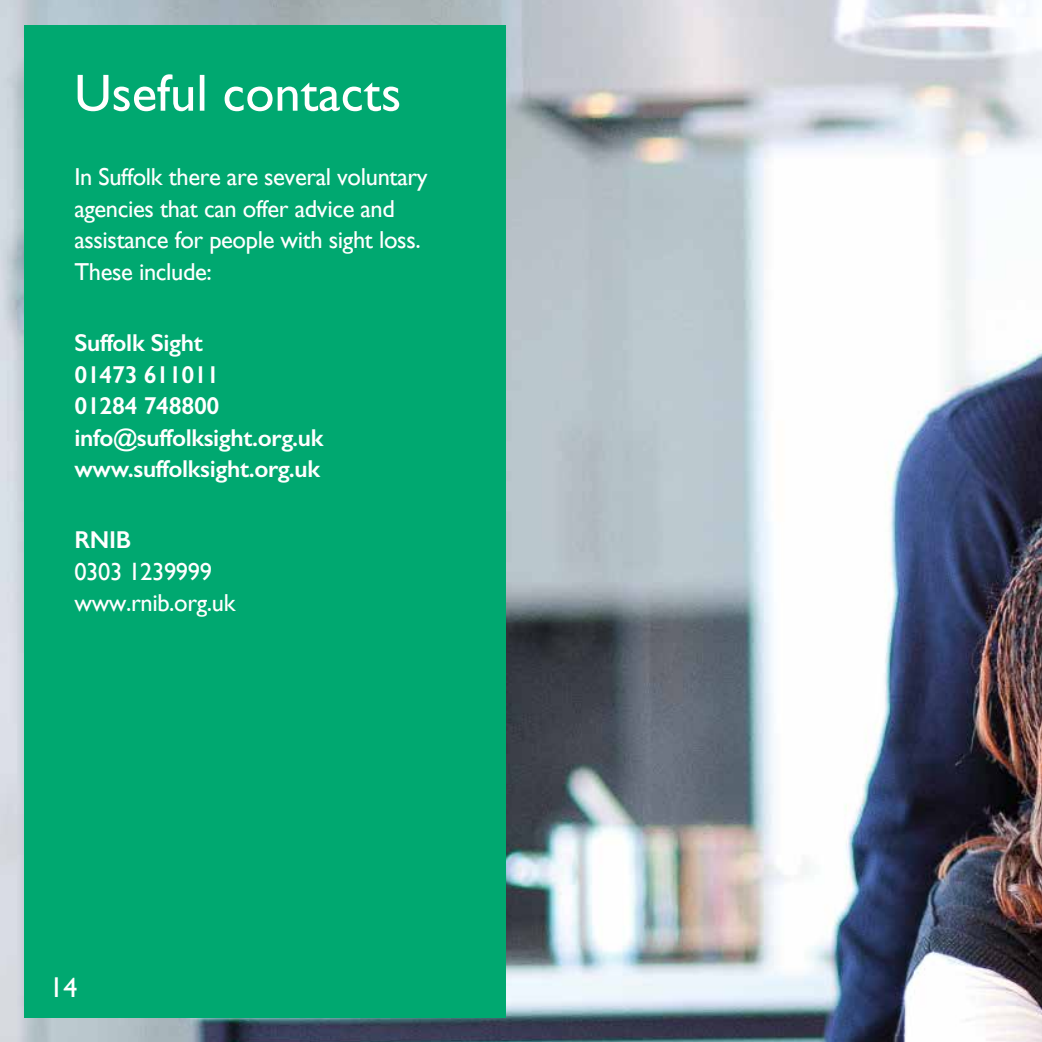
<style>
.page{position:relative;width:1042px;height:1042px;background:#fff}
.page>*{position:absolute;margin:0;border:0;box-sizing:border-box;transform-origin:0 0}
.t1{font:52.5px "Gill Sans";color:#fff}
.t2{font:28px "Gill Sans";color:#fff}
.t3{font:24.5px/31.5px "Gill Sans";letter-spacing:-.015em;color:#fff}
.t4{font:600 24.5px/31.5px "Gill Sans";letter-spacing:-.015em;color:#fff}
</style>
<div class="page">
<img style="left:0;top:0;width:1042px;height:1042px">
<div style="left:25px;top:25px;width:481px;height:992px;background:#00a870"></div>
<h1 class="t1" style="left:74px;top:62px;width:328px">Useful contacts</h1>
<p class="t3" style="left:74px;top:161px;width:354px">In Suffolk there are several voluntary agencies that can offer advice and assistance for people with sight loss.<br>These include:</p>
<p class="t4" style="left:74px;top:327px;width:251px">Suffolk Sight<br>01473 611011<br>01284 748800 info@suffolksight.org.uk www.suffolksight.org.uk</p>
<p class="t4" style="left:74px;top:524px;width:58px">RNIB</p>
<p class="t3" style="left:74px;top:556px;width:163px">0303 1239999 www.rnib.org.uk</p>
<p class="t2" style="left:50px;top:971px;width:29px">14</p>
</div>
